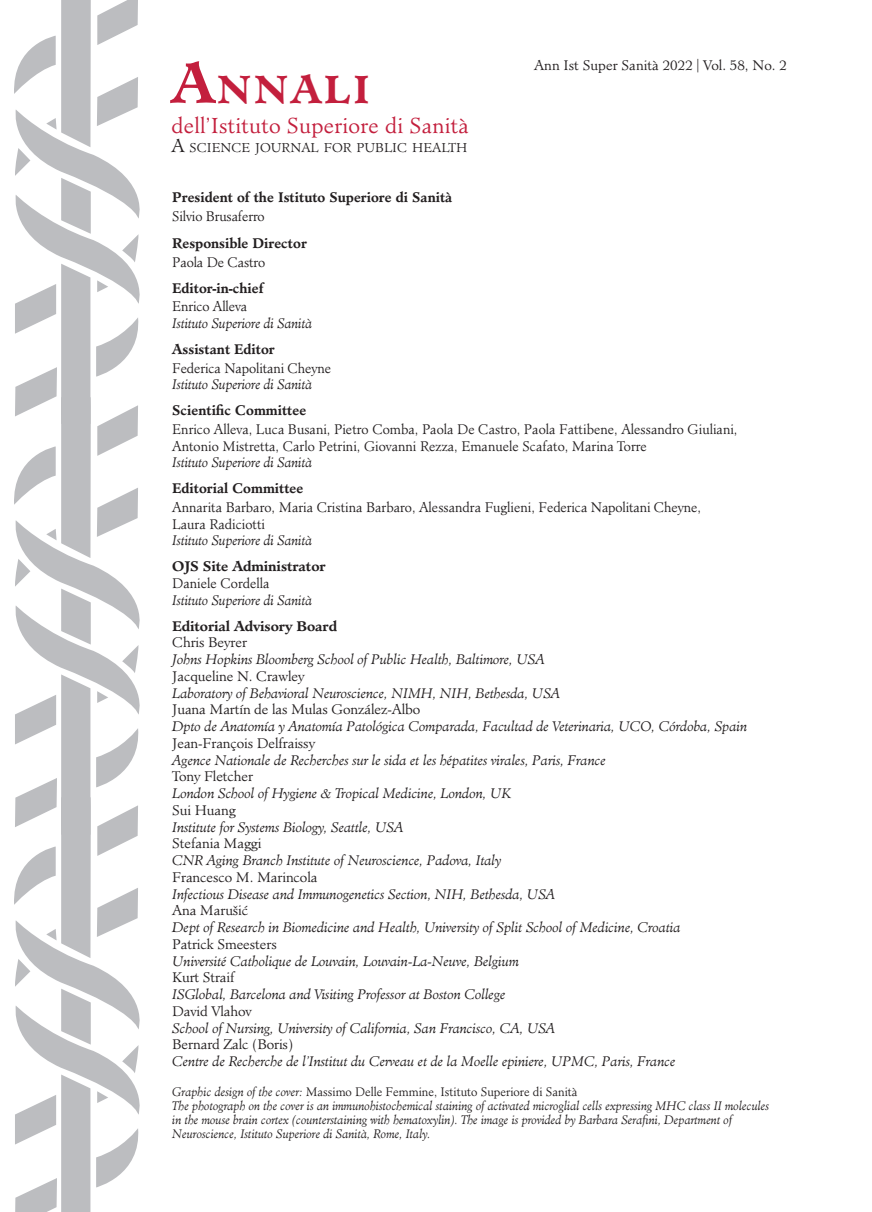
<style>
.page{position:relative;width:872px;height:1212px;background:#fff}
.page>*{position:absolute;margin:0;border:0;box-sizing:border-box;transform-origin:0 0}
.t1{font:700 37.8px "Minister Std";color:#c31f3d}
.t2{font:300 21px "Minister Std";letter-spacing:.01em;color:#c31f3d}
.t3{font:italic 300 13.5px "Minister Std";letter-spacing:-.01em;color:#231f20}
.t4{font:300 13.5px/16.8px "Minister Std";letter-spacing:-.01em;color:#231f20;scale:.95 1}
.t5{font:300 13.5px "Minister Std";letter-spacing:-.01em;color:#231f20}
.t6{font:700 13.5px "Minister Std";color:#231f20;scale:.95 1}
.t7{font:italic 300 13.5px "Minister Std";letter-spacing:-.01em;color:#231f20;scale:.95 1}
.t8{font:700 13.5px "Minister Std";color:#231f20}
.t9{font:300 12.45px "Minister Std";color:#231f20}
.t10{font:italic 300 12px/13.8px "Minister Std";color:#231f20;scale:.95 1}
.s1{font-size:54px}
.s2{font-size:17.7px}
.s3{font-style:normal}
</style>
<div class="page">
<svg style="left:14px;top:0;width:126px;height:1212px"></svg>
<h1 class="t1" style="left:171px;top:65px;width:200px"><span class="s1">A</span>NNALI</h1>
<h2 class="t2" style="left:171px;top:112px;width:299px">dell’Istituto Superiore di Sanità</h2>
<p class="t9" style="left:171px;top:140px;width:297px"><span class="s2">A</span> SCIENCE JOURNAL FOR PUBLIC HEALTH</p>
<p class="t5" style="left:534px;top:57px;width:254px">Ann Ist Super Sanità 2022 | Vol. 58, No. 2</p>
<p class="t6" style="left:172px;top:189px;width:296px">President of the Istituto Superiore di Sanità</p>
<p class="t4" style="left:172px;top:207px;width:99px">Silvio Brusaferro</p>
<p class="t6" style="left:172px;top:235px;width:143px">Responsible Director</p>
<p class="t4" style="left:172px;top:254px;width:99px">Paola De Castro</p>
<p class="t6" style="left:172px;top:280px;width:97px">Editor-in-chief</p>
<p class="t4" style="left:172px;top:298px;width:80px">Enrico Alleva</p>
<p class="t7" style="left:172px;top:315px;width:149px">Istituto Superiore di Sanità</p>
<p class="t6" style="left:172px;top:341px;width:109px">Assistant Editor</p>
<p class="t4" style="left:172px;top:359px;width:169px">Federica Napolitani Cheyne</p>
<p class="t7" style="left:172px;top:377px;width:149px">Istituto Superiore di Sanità</p>
<p class="t6" style="left:172px;top:402px;width:142px">Scientific Committee</p>
<p class="t4" style="left:172px;top:421px;width:596px">Enrico Alleva, Luca Busani, Pietro Comba, Paola De Castro, Paola Fattibene, Alessandro Giuliani,<br>Antonio Mistretta, Carlo Petrini, Giovanni Rezza, Emanuele Scafato, Marina Torre</p>
<p class="t7" style="left:172px;top:455px;width:149px">Istituto Superiore di Sanità</p>
<p class="t6" style="left:172px;top:480px;width:139px">Editorial Committee</p>
<p class="t4" style="left:172px;top:499px;width:558px">Annarita Barbaro, Maria Cristina Barbaro, Alessandra Fuglieni, Federica Napolitani Cheyne,<br>Laura Radiciotti</p>
<p class="t7" style="left:172px;top:532px;width:149px">Istituto Superiore di Sanità</p>
<p class="t8" style="left:172px;top:558px;width:155px">OJS Site Administrator</p>
<p class="t4" style="left:172px;top:575px;width:104px">Daniele Cordella</p>
<p class="t7" style="left:172px;top:592px;width:149px">Istituto Superiore di Sanità</p>
<p class="t8" style="left:172px;top:617px;width:166px">Editorial Advisory Board</p>
<p class="t5" style="left:172px;top:634px;width:76px">Chris Beyrer</p>
<p class="t3" style="left:172px;top:651px;width:374px">Johns Hopkins Bloomberg School of Public Health, Baltimore, USA</p>
<p class="t5" style="left:172px;top:668px;width:134px">Jacqueline N. Crawley</p>
<p class="t3" style="left:172px;top:685px;width:390px">Laboratory of Behavioral Neuroscience, NIMH, NIH, Bethesda, USA</p>
<p class="t5" style="left:172px;top:701px;width:249px">Juana Martín de las Mulas González-Albo</p>
<p class="t3" style="left:172px;top:718px;width:576px">Dpto de Anatomía y Anatomía Patológica Comparada, Facultad de Veterinaria, UCO, Córdoba, Spain</p>
<p class="t5" style="left:172px;top:735px;width:144px">Jean-François Delfraissy</p>
<p class="t3" style="left:172px;top:752px;width:435px">Agence Nationale de Recherches sur le sida et les hépatites virales, Paris, France</p>
<p class="t5" style="left:172px;top:768px;width:82px">Tony Fletcher</p>
<p class="t3" style="left:172px;top:785px;width:340px">London School of Hygiene &amp; Tropical Medicine, London, UK</p>
<p class="t5" style="left:172px;top:802px;width:65px">Sui Huang</p>
<p class="t3" style="left:172px;top:819px;width:233px">Institute for Systems Biology, Seattle, USA</p>
<p class="t5" style="left:172px;top:835px;width:91px">Stefania Maggi</p>
<p class="t3" style="left:172px;top:852px;width:331px">CNR Aging Branch Institute of Neuroscience, Padova, Italy</p>
<p class="t5" style="left:172px;top:869px;width:147px">Francesco M. Marincola</p>
<p class="t3" style="left:172px;top:886px;width:385px">Infectious Disease and Immunogenetics Section, NIH, Bethesda, USA</p>
<p class="t5" style="left:172px;top:902px;width:78px">Ana Marušic´</p>
<p class="t3" style="left:172px;top:919px;width:510px">Dept of Research in Biomedicine and Health, University of Split School of Medicine, Croatia</p>
<p class="t5" style="left:172px;top:936px;width:106px">Patrick Smeesters</p>
<p class="t3" style="left:172px;top:953px;width:348px">Université Catholique de Louvain, Louvain-La-Neuve, Belgium</p>
<p class="t5" style="left:172px;top:969px;width:64px">Kurt Straif</p>
<p class="t3" style="left:172px;top:986px;width:335px">ISGlobal, Barcelona and Visiting Professor at Boston College</p>
<p class="t5" style="left:172px;top:1003px;width:81px">David Vlahov</p>
<p class="t3" style="left:172px;top:1020px;width:385px">School of Nursing, University of California, San Francisco, CA, USA</p>
<p class="t5" style="left:172px;top:1036px;width:122px">Bernard Zalc (Boris)</p>
<p class="t3" style="left:172px;top:1053px;width:505px">Centre de Recherche de l’Institut du Cerveau et de la Moelle epiniere, UPMC, Paris, France</p>
<p class="t10" style="left:172px;top:1085px;width:630px">Graphic design of the cover: <span class="s3">Massimo Delle Femmine, Istituto Superiore di Sanità<br></span>The photograph on the cover is an immunohistochemical staining of activated microglial cells expressing MHC class II molecules in the mouse brain cortex (counterstaining with hematoxylin). The image is provided by Barbara Serafini, Department of Neuroscience, Istituto Superiore di Sanità, Rome, Italy.</p>
</div>
